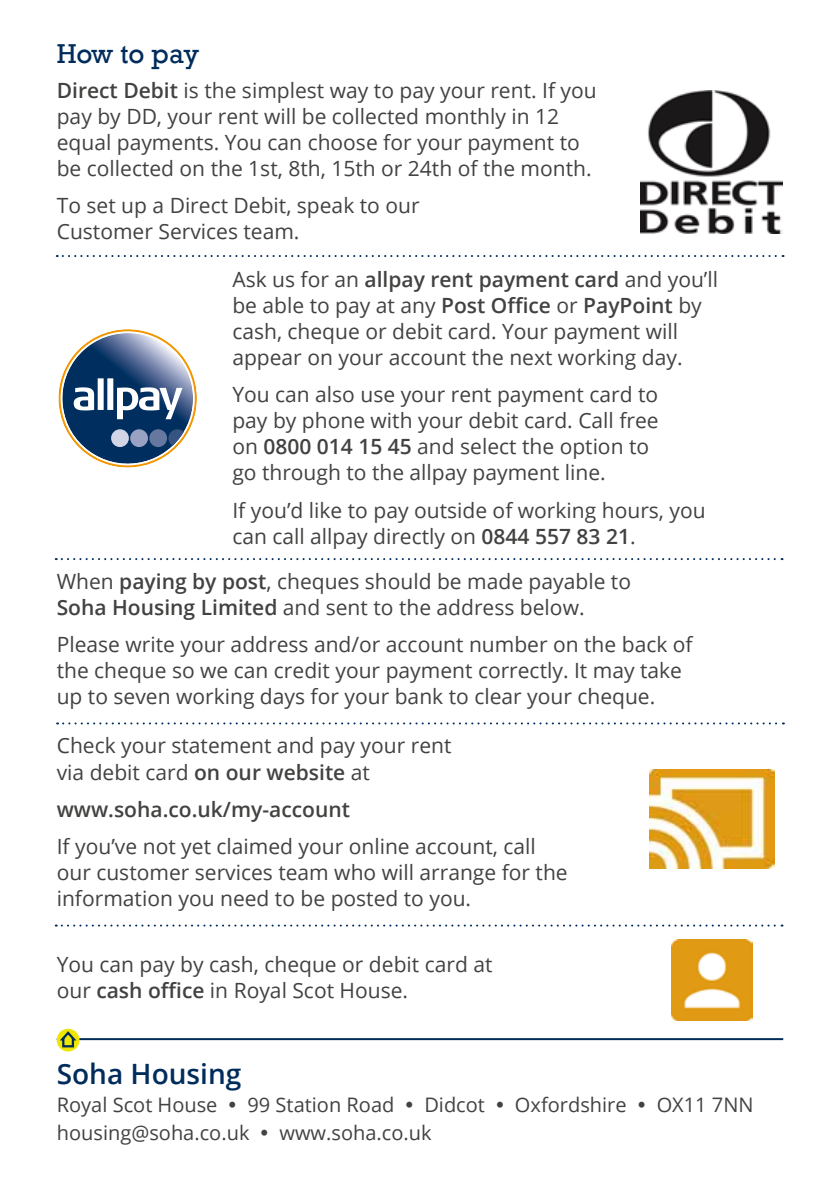
<style>
.page{position:relative;width:840px;height:1191px;background:#fff}
.page>*{position:absolute;margin:0;border:0;box-sizing:border-box;transform-origin:0 0}
.t1{font:600 28px "Open Sans";color:#002c5c}
.t2{font:28px "Rockwell";color:#002c5c}
.t3{font:21px/26px "Open Sans";color:#424241}
.t4{font:600 21px "Open Sans";color:#424241}
.t5{font:20px/27.6px "Open Sans";color:#424241}
.s1{font-weight:600}
</style>
<div class="page">
<hr style="left:57px;top:1038px;width:725px;height:2px;background:#002c5c">
<div style="left:57px;top:1028px;width:22px;height:23px;background:#f0e500;border-radius:50%"></div>
<svg style="left:57px;top:1029px;width:20px;height:19px"></svg>
<svg style="left:58px;top:329px;width:139px;height:139px"></svg>
<img style="left:640px;top:91px;width:142px;height:142px">
<img style="left:649px;top:769px;width:124px;height:99px">
<img style="left:671px;top:939px;width:80px;height:81px">
<svg style="left:57px;top:255px;width:726px;height:2px"></svg>
<svg style="left:56px;top:558px;width:726px;height:2px"></svg>
<svg style="left:57px;top:722px;width:726px;height:2px"></svg>
<svg style="left:56px;top:924px;width:726px;height:2px"></svg>
<h1 class="t2" style="left:57px;top:38px;width:144px">How to pay</h1>
<p class="t3" style="left:57px;top:77px;width:541px"><span class="s1">Direct Debit</span> is the simplest way to pay your rent. If you pay by DD, your rent will be collected monthly in 12 equal payments. You can choose for your payment to be collected on the 1st, 8th, 15th or 24th of the month.</p>
<p class="t3" style="left:57px;top:192px;width:364px">To set up a Direct Debit, speak to our<br>Customer Services team.</p>
<p class="t3" style="left:232px;top:266px;width:487px">Ask us for an <span class="s1">allpay rent payment card</span> and you’ll be able to pay at any <span class="s1">Post Office</span> or <span class="s1">PayPoint</span> by cash, cheque or debit card. Your payment will appear on your account the next working day.</p>
<p class="t3" style="left:232px;top:381px;width:427px">You can also use your rent payment card to pay by phone with your debit card. Call free on <span class="s1">0800 014 15 45</span> and select the option to go through to the allpay payment line.</p>
<p class="t3" style="left:232px;top:496px;width:474px">If you’d like to pay outside of working hours, you can call allpay directly on <span class="s1">0844 557 83 21</span>.</p>
<p class="t3" style="left:57px;top:568px;width:575px">When <span class="s1">paying by post</span>, cheques should be made payable to<br><span class="s1">Soha Housing Limited</span> and sent to the address below.</p>
<p class="t3" style="left:57px;top:631px;width:637px">Please write your address and/or account number on the back of the cheque so we can credit your payment correctly. It may take up to seven working days for your bank to clear your cheque.</p>
<p class="t3" style="left:57px;top:732px;width:396px">Check your statement and pay your rent via debit card <span class="s1">on our website</span> at</p>
<p class="t4" style="left:57px;top:795px;width:294px">www.soha.co.uk/my-account</p>
<p class="t3" style="left:57px;top:833px;width:512px">If you’ve not yet claimed your online account, call our customer services team who will arrange for the information you need to be posted to you.</p>
<p class="t3" style="left:57px;top:951px;width:437px">You can pay by cash, cheque or debit card at our <span class="s1">cash office</span> in Royal Scot House.</p>
<h1 class="t1" style="left:57px;top:1054px;width:186px">Soha Housing</h1>
<p class="t5" style="left:57px;top:1090px;width:698px">Royal Scot House • 99 Station Road • Didcot • Oxfordshire • OX11 7NN housing@soha.co.uk • www.soha.co.uk</p>
</div>
